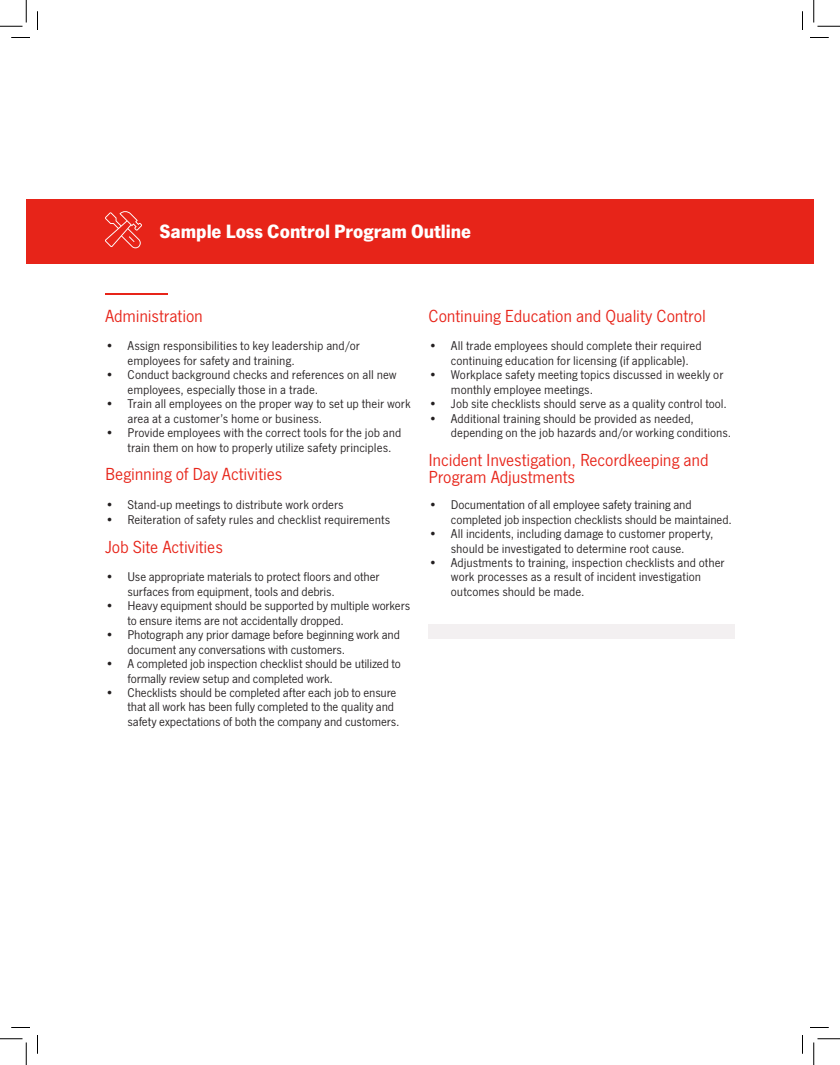
<style>
.page{position:relative;width:840px;height:1065px;background:#fff}
.page>*{position:absolute;margin:0;border:0;box-sizing:border-box;transform-origin:0 0}
.headline_-_small{font:700 20px "SF News Gothic";color:#fff}
.subhead_-_medium_-_r{font:18.12px/17.5px "SF News Gothic";letter-spacing:-.01em;color:#e72419}
.t1{font:13.12px/14.4px "SF News Gothic";letter-spacing:-.005em;color:#231f20}
</style>
<div class="page">
<div style="left:26px;top:199px;width:788px;height:65px;background:#e72419"></div>
<hr style="left:105px;top:293px;width:62px;height:1px;background:#e72419">
<div style="left:428px;top:625px;width:307px;height:14px;background:#f3f0f1"></div>
<svg style="left:105px;top:211px;width:37px;height:37px"></svg>
<svg style="left:11px;top:37px;width:19px;height:1px"></svg>
<svg style="left:810px;top:37px;width:19px;height:1px"></svg>
<svg style="left:11px;top:1027px;width:19px;height:1px"></svg>
<svg style="left:810px;top:1027px;width:19px;height:1px"></svg>
<svg style="left:37px;top:11px;width:1px;height:19px"></svg>
<svg style="left:37px;top:1035px;width:1px;height:19px"></svg>
<svg style="left:802px;top:11px;width:1px;height:19px"></svg>
<svg style="left:802px;top:1035px;width:1px;height:19px"></svg>
<svg style="left:0;top:0;width:27px;height:27px"></svg>
<svg style="left:0;top:1039px;width:27px;height:26px"></svg>
<svg style="left:814px;top:0;width:26px;height:27px"></svg>
<svg style="left:814px;top:1039px;width:26px;height:26px"></svg>
<p class="headline_-_small" style="left:160px;top:220px;width:313px">Sample Loss Control Program Outline</p>
<p class="subhead_-_medium_-_r" style="left:105px;top:307px;width:100px">Administration</p>
<p class="t1" style="left:128px;top:339px;width:234px;text-indent:-22px">• Assign responsibilities to key leadership and/or employees for safety and training.</p>
<p class="t1" style="left:128px;top:368px;width:271px;text-indent:-22px">• Conduct background checks and references on all new employees, especially those in a trade.</p>
<p class="t1" style="left:128px;top:397px;width:285px;text-indent:-22px">• Train all employees on the proper way to set up their work area at a customer’s home or business.</p>
<p class="t1" style="left:128px;top:426px;width:275px;text-indent:-22px">• Provide employees with the correct tools for the job and train them on how to properly utilize safety principles.</p>
<p class="subhead_-_medium_-_r" style="left:105px;top:466px;width:179px">Beginning of Day Activities</p>
<p class="t1" style="left:105px;top:498px;width:240px">• Stand-up meetings to distribute work orders</p>
<p class="t1" style="left:105px;top:512px;width:287px">• Reiteration of safety rules and checklist requirements</p>
<p class="subhead_-_medium_-_r" style="left:105px;top:538px;width:119px">Job Site Activities</p>
<p class="t1" style="left:128px;top:570px;width:254px;text-indent:-22px">• Use appropriate materials to protect floors and other surfaces from equipment, tools and debris.</p>
<p class="t1" style="left:128px;top:599px;width:284px;text-indent:-22px">• Heavy equipment should be supported by multiple workers to ensure items are not accidentally dropped.</p>
<p class="t1" style="left:128px;top:628px;width:274px;text-indent:-22px">• Photograph any prior damage before beginning work and document any conversations with customers.</p>
<p class="t1" style="left:128px;top:657px;width:275px;text-indent:-22px">• A completed job inspection checklist should be utilized to formally review setup and completed work.</p>
<p class="t1" style="left:128px;top:686px;width:273px;text-indent:-22px">• Checklists should be completed after each job to ensure that all work has been fully completed to the quality and safety expectations of both the company and customers.</p>
<p class="subhead_-_medium_-_r" style="left:428px;top:307px;width:279px">Continuing Education and Quality Control</p>
<p class="t1" style="left:451px;top:339px;width:252px;text-indent:-22px">• All trade employees should complete their required continuing education for licensing (if applicable).</p>
<p class="t1" style="left:451px;top:368px;width:274px;text-indent:-22px">• Workplace safety meeting topics discussed in weekly or monthly employee meetings.</p>
<p class="t1" style="left:428px;top:397px;width:300px">• Job site checklists should serve as a quality control tool.</p>
<p class="t1" style="left:451px;top:411px;width:282px;text-indent:-22px">• Additional training should be provided as needed, depending on the job hazards and/or working conditions.</p>
<p class="subhead_-_medium_-_r" style="left:428px;top:451px;width:282px">Incident Investigation, Recordkeeping and<br>Program Adjustments</p>
<p class="t1" style="left:451px;top:498px;width:282px;text-indent:-22px">• Documentation of all employee safety training and completed job inspection checklists should be maintained.</p>
<p class="t1" style="left:428px;top:527px;width:287px;text-align:center">• All incidents, including damage to customer property, should be investigated to determine root cause.</p>
<p class="t1" style="left:451px;top:556px;width:275px;text-indent:-22px">• Adjustments to training, inspection checklists and other work processes as a result of incident investigation outcomes should be made.</p>
</div>
